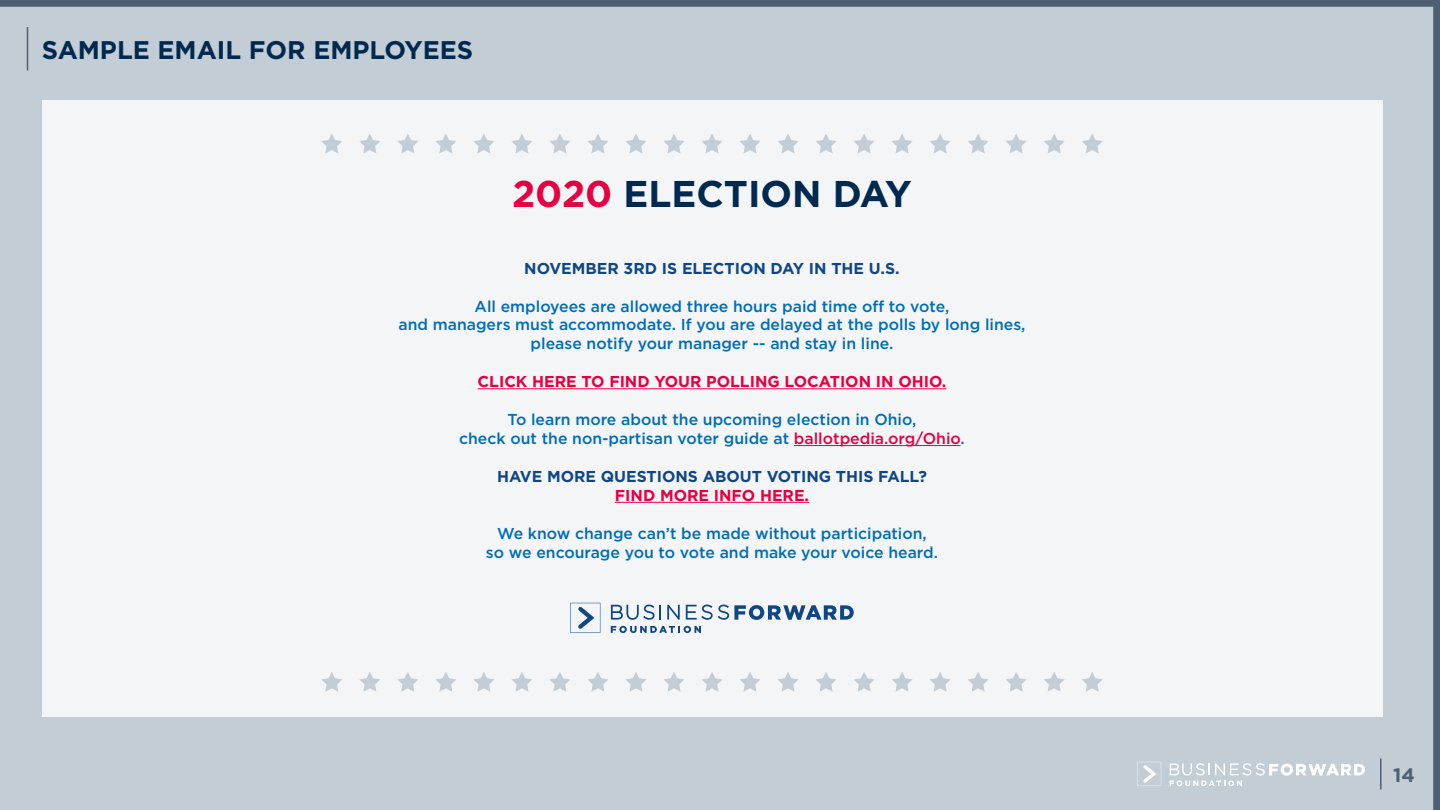
<style>
.page{position:relative;width:1440px;height:810px;background:#c3cdd6}
.page>*{position:absolute;margin:0;border:0;box-sizing:border-box;transform-origin:0 0}
.t1{font:700 37.2px "Gotham";color:#00294f}
.t2{font:700 25.5px "Gotham";color:#00294f}
.t3{font:700 19.5px "Gotham";color:#4d6172}
.t4{font:500 15.75px/18.9px "Gotham";color:#006cb5;text-align:center}
.t5{font:700 15.75px "Gotham";color:#104683}
.t6{font:700 15.75px "Gotham";color:#e40041}
.s1{color:#e40041}
</style>
<div class="page">
<svg style="left:1170px;top:763px;width:195px;height:23px"></svg>
<svg style="left:1137px;top:762px;width:24px;height:24px"></svg>
<div style="left:42px;top:100px;width:1340px;height:617px;background:#f3f5f7"></div>
<hr style="left:27px;top:27px;width:1px;height:43px;background:#4d6172">
<svg style="left:321px;top:134px;width:21px;height:19px"></svg>
<svg style="left:359px;top:134px;width:21px;height:19px"></svg>
<svg style="left:397px;top:134px;width:21px;height:19px"></svg>
<svg style="left:435px;top:134px;width:21px;height:19px"></svg>
<svg style="left:473px;top:134px;width:21px;height:19px"></svg>
<svg style="left:511px;top:134px;width:21px;height:19px"></svg>
<svg style="left:549px;top:134px;width:21px;height:19px"></svg>
<svg style="left:588px;top:134px;width:20px;height:19px"></svg>
<svg style="left:626px;top:134px;width:20px;height:19px"></svg>
<svg style="left:664px;top:134px;width:20px;height:19px"></svg>
<svg style="left:702px;top:134px;width:20px;height:19px"></svg>
<svg style="left:740px;top:134px;width:20px;height:19px"></svg>
<svg style="left:778px;top:134px;width:20px;height:19px"></svg>
<svg style="left:816px;top:134px;width:20px;height:19px"></svg>
<svg style="left:854px;top:134px;width:21px;height:19px"></svg>
<svg style="left:892px;top:134px;width:21px;height:19px"></svg>
<svg style="left:930px;top:134px;width:21px;height:19px"></svg>
<svg style="left:968px;top:134px;width:21px;height:19px"></svg>
<svg style="left:1006px;top:134px;width:21px;height:19px"></svg>
<svg style="left:1044px;top:134px;width:21px;height:19px"></svg>
<svg style="left:1082px;top:134px;width:21px;height:19px"></svg>
<svg style="left:321px;top:672px;width:21px;height:20px"></svg>
<svg style="left:359px;top:672px;width:21px;height:20px"></svg>
<svg style="left:397px;top:672px;width:21px;height:20px"></svg>
<svg style="left:435px;top:672px;width:21px;height:20px"></svg>
<svg style="left:473px;top:672px;width:21px;height:20px"></svg>
<svg style="left:511px;top:672px;width:21px;height:20px"></svg>
<svg style="left:549px;top:672px;width:21px;height:20px"></svg>
<svg style="left:588px;top:672px;width:20px;height:20px"></svg>
<svg style="left:626px;top:672px;width:20px;height:20px"></svg>
<svg style="left:664px;top:672px;width:20px;height:20px"></svg>
<svg style="left:702px;top:672px;width:20px;height:20px"></svg>
<svg style="left:740px;top:672px;width:20px;height:20px"></svg>
<svg style="left:778px;top:672px;width:20px;height:20px"></svg>
<svg style="left:816px;top:672px;width:20px;height:20px"></svg>
<svg style="left:854px;top:672px;width:21px;height:20px"></svg>
<svg style="left:892px;top:672px;width:21px;height:20px"></svg>
<svg style="left:930px;top:672px;width:21px;height:20px"></svg>
<svg style="left:968px;top:672px;width:21px;height:20px"></svg>
<svg style="left:1006px;top:672px;width:21px;height:20px"></svg>
<svg style="left:1044px;top:672px;width:21px;height:20px"></svg>
<svg style="left:1082px;top:672px;width:21px;height:20px"></svg>
<svg style="left:611px;top:605px;width:50px;height:15px"></svg>
<svg style="left:667px;top:605px;width:13px;height:15px"></svg>
<svg style="left:686px;top:605px;width:168px;height:15px"></svg>
<svg style="left:611px;top:626px;width:90px;height:7px"></svg>
<svg style="left:570px;top:603px;width:30px;height:30px"></svg>
<hr style="left:478px;top:388px;width:468px;height:1px;background:#e40041">
<hr style="left:794px;top:445px;width:167px;height:1px;background:#e40041">
<hr style="left:615px;top:502px;width:194px;height:1px;background:#e40041">
<h2 class="t2" style="left:42px;top:33px;width:433px">SAMPLE EMAIL FOR EMPLOYEES</h2>
<h1 class="t1" style="left:512px;top:170px;width:401px"><span class="s1">2020</span> ELECTION DAY</h1>
<p class="t5" style="left:524px;top:258px;width:377px">NOVEMBER 3RD IS ELECTION DAY IN THE U.S.</p>
<p class="t4" style="left:398px;top:296px;width:629px">All employees are allowed three hours paid time off to vote,<br>and managers must accommodate. If you are delayed at the polls by long lines, please notify your manager -- and stay in line.</p>
<p class="t6" style="left:478px;top:371px;width:470px">CLICK HERE TO FIND YOUR POLLING LOCATION IN OHIO.</p>
<p class="t4" style="left:459px;top:410px;width:507px">To learn more about the upcoming election in Ohio,<br>check out the non-partisan voter guide at <span class="s1">ballotpedia.org/Ohio</span>.</p>
<p class="t5" style="left:497px;top:466px;width:431px">HAVE MORE QUESTIONS ABOUT VOTING THIS FALL?</p>
<p class="t6" style="left:615px;top:485px;width:196px">FIND MORE INFO HERE.</p>
<p class="t4" style="left:486px;top:523px;width:454px">We know change can’t be made without participation,<br>so we encourage you to vote and make your voice heard.</p>
<p class="t3" style="left:1393px;top:762px;width:23px">14</p>
</div>
